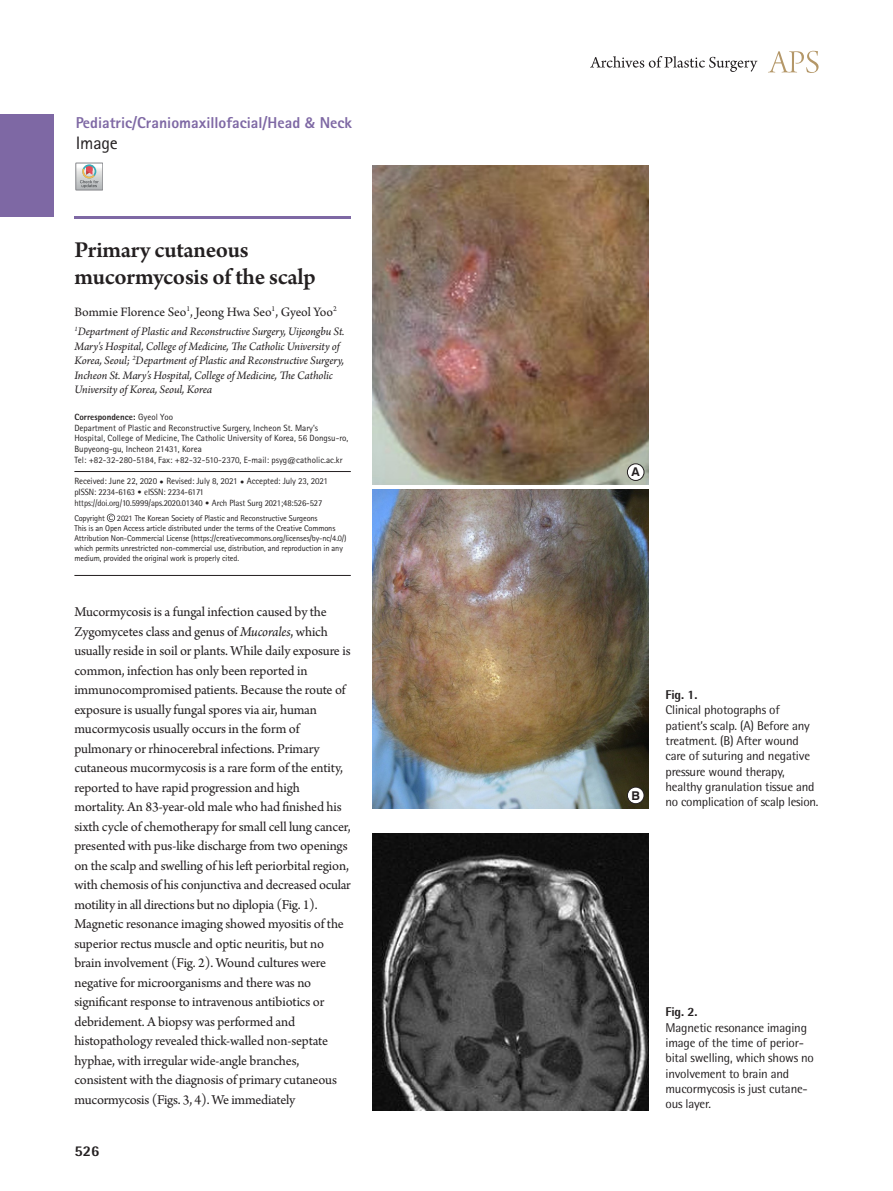
<style>
.page{position:relative;width:893px;height:1191px;background:#fff}
.page>*{position:absolute;margin:0;border:0;box-sizing:border-box;transform-origin:0 0}
.제목{font:600 24px/27px "Arno Pro";letter-spacing:-.015em;color:#231f20}
.논문분류{font:18px "Rotis Sans Serif Std";letter-spacing:-.01em;color:#231f20}
.논문분류-2{font:800 15.75px "Rotis Sans Serif Std";color:#7e68a4}
.t1{font:800 15px "Rotis Semi Sans Std";color:#231f20}
.본문_0{font:14.25px/19.5px "Arno Pro";letter-spacing:-.01em;color:#231f20}
.저자{font:13.5px "Arno Pro";letter-spacing:-.005em;color:#231f20}
.표그림제목{font:12.75px/15.3px "Rotis Semi Sans Std";letter-spacing:-.015em;color:#231f20}
.t2{font:700 12.15px "Swiss 721 BT";color:#231f20}
.소속{font:italic 12px/14.4px "Arno Pro";letter-spacing:-.01em;color:#231f20}
.교신저자주소{font:9px/10.8px "Rotis Sans Serif Std";color:#231f20}
.t3{font:9px/10.8px "Rotis Semi Sans Std";letter-spacing:-.01em;color:#231f20;scale:.95 1}
.교신저자주소-2{font:800 9px "Rotis Sans Serif Std";color:#231f20}
.교신저자{font:8.4px/10.2px "Rotis Sans Serif Std";letter-spacing:-.015em;color:#231f20}
.s1{font-family:"Myriad Pro";font-weight:600}
.s2{font-weight:400}
.s3{font-family:"Rotis Sans Serif Std"}
.s4{font-family:"DIN Pro";font-weight:300}
.s5{font-style:italic}
.s6{font-weight:800}
</style>
<div class="page">
<svg style="left:768px;top:51px;width:51px;height:22px"></svg>
<svg style="left:590px;top:56px;width:167px;height:16px"></svg>
<hr style="left:74px;top:471px;width:277px;height:1px;background:#231f20">
<hr style="left:74px;top:575px;width:277px;height:1px;background:#231f20">
<svg style="left:107px;top:514px;width:8px;height:8px"></svg>
<svg style="left:76px;top:163px;width:27px;height:27px"></svg>
<div style="left:0;top:115px;width:53px;height:102px;background:#7e68a4"></div>
<hr style="left:74px;top:217px;width:277px;height:2px;background:#7e68a4">
<img style="left:372px;top:489px;width:276px;height:319px">
<img style="left:372px;top:166px;width:276px;height:319px">
<div style="left:627px;top:464px;width:17px;height:16px;background:#fff;border-radius:50%"></div>
<div style="left:627px;top:463px;width:17px;height:17px;border:1px solid #231f20;border-radius:50%"></div>
<div style="left:627px;top:787px;width:17px;height:16px;background:#fff;border-radius:50%"></div>
<div style="left:627px;top:787px;width:17px;height:17px;border:1px solid #231f20;border-radius:50%"></div>
<img style="left:372px;top:833px;width:276px;height:277px">
<p class="논문분류-2" style="left:76px;top:113px;width:278px">Pediatric/Craniomaxillofacial/Head <span class="s1">&amp;</span> Neck</p>
<p class="논문분류" style="left:76px;top:132px;width:44px">Image</p>
<p class="제목" style="left:74px;top:238px;width:243px">Primary cutaneous mucormycosis of the scalp</p>
<p class="저자" style="left:74px;top:304px;width:264px">Bommie Florence Seo<sup>1</sup>, Jeong Hwa Seo<sup>1</sup>, Gyeol Yoo<sup>2</sup></p>
<p class="소속" style="left:74px;top:325px;width:272px"><sup>1</sup>Department of Plastic and Reconstructive Surgery, Uijeongbu St.<br>Mary's Hospital, College of Medicine, The Catholic University of Korea, Seoul; <sup>2</sup>Department of Plastic and Reconstructive Surgery, Incheon St. Mary’s Hospital, College of Medicine, The Catholic University of Korea, Seoul, Korea</p>
<p class="교신저자주소-2" style="left:74px;top:411px;width:100px">Correspondence: <span class="s2">Gyeol Yoo</span></p>
<p class="교신저자주소" style="left:74px;top:422px;width:275px">Department of Plastic and Reconstructive Surgery, Incheon St. Mary’s<br>Hospital, College of Medicine, The Catholic University of Korea, 56 Dongsu-ro,<br>Bupyeong-gu, Incheon 21431, Korea</p>
<p class="교신저자주소" style="left:74px;top:454px;width:270px">Tel: +82-32-280-5184, Fax: +82-32-510-2370, E-mail: psyg@catholic.ac.kr</p>
<p class="t3" style="left:74px;top:476px;width:269px"><span class="s3">Received: June 22, 2020</span> <span class="s4">•</span> <span class="s3">Revised: July 8, 2021</span> <span class="s4">•</span> <span class="s3">Accepted: July 23, 2021 </span>pISSN: 2234-6163 <span class="s4">•</span> eISSN: 2234-6171 https://doi.org/10.5999/aps.2020.01340 <span class="s4">•</span> Arch Plast Surg 2021;48:526-527</p>
<p class="교신저자" style="left:74px;top:512px;width:32px">Copyright</p>
<p class="교신저자" style="left:117px;top:512px;width:202px">2021 The Korean Society of Plastic and Reconstructive Surgeons</p>
<p class="교신저자" style="left:74px;top:522px;width:274px">This is an Open Access article distributed under the terms of the Creative Commons Attribution Non-Commercial License (https://creativecommons.org/licenses/by-nc/4.0/) which permits unrestricted non-commercial use, distribution, and reproduction in any medium, provided the original work is properly cited.</p>
<p class="본문_0" style="left:74px;top:603px;width:278px">Mucormycosis is a fungal infection caused by the Zygomycetes class and genus of <span class="s5">Mucorales</span>, which usually reside in soil or plants. While daily exposure is common, infection has only been reported in immunocompromised patients. Because the route of exposure is usually fungal spores via air, human mucormycosis usually occurs in the form of pulmonary or rhinocerebral infections. Primary cutaneous mucormycosis is a rare form of the entity, reported to have rapid progression and high mortality. An 83-year-old male who had finished his sixth cycle of chemotherapy for small cell lung cancer, presented with pus-like discharge from two openings on the scalp and swelling of his left periorbital region, with chemosis of his conjunctiva and decreased ocular motility in all directions but no diplopia (Fig. 1).<br>Magnetic resonance imaging showed myositis of the superior rectus muscle and optic neuritis, but no brain involvement (Fig. 2). Wound cultures were negative for microorganisms and there was no significant response to intravenous antibiotics or debridement. A biopsy was performed and histopathology revealed thick-walled non-septate hyphae, with irregular wide-angle branches, consistent with the diagnosis of primary cutaneous mucormycosis (Figs. 3, 4). We immediately</p>
<p class="t1" style="left:74px;top:1141px;width:27px">526</p>
<p class="t2" style="left:632px;top:465px;width:10px">A</p>
<p class="t2" style="left:631px;top:788px;width:10px">B</p>
<p class="표그림제목" style="left:665px;top:687px;width:154px"><span class="s6">Fig. 1.<br></span>Clinical photographs of patient’s scalp. (A) Before any treatment. (B) After wound care of suturing and negative pressure wound therapy, healthy granulation tissue and no complication of scalp lesion.</p>
<p class="표그림제목" style="left:665px;top:1004px;width:150px"><span class="s6">Fig. 2.<br></span>Magnetic resonance imaging image of the time of perior&shy;bital swelling, which shows no involvement to brain and mucormycosis is just cutane&shy;ous layer.</p>
</div>
